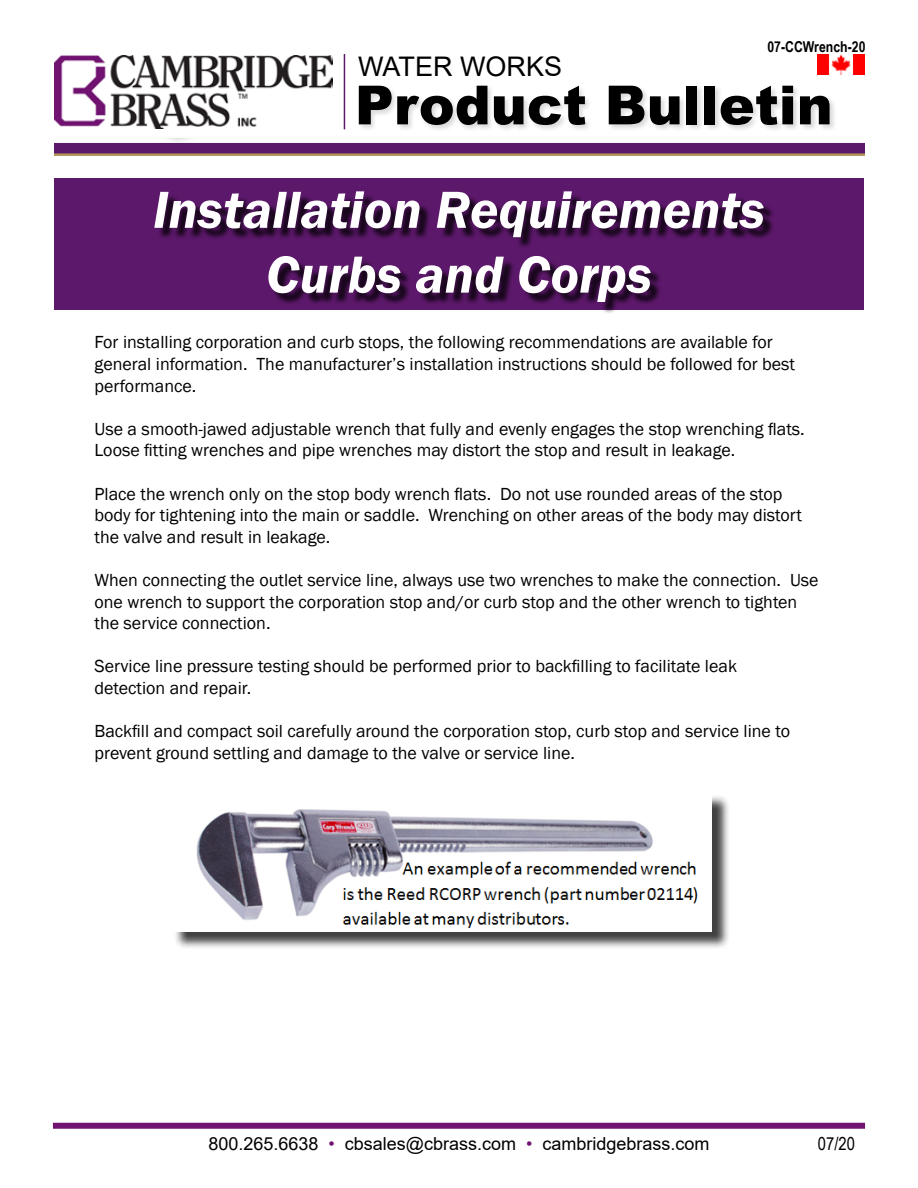
<style>
.page{position:relative;width:918px;height:1188px;background:#fff}
.page>*{position:absolute;margin:0;border:0;box-sizing:border-box;transform-origin:0 0}
.t1{font:italic 600 54px/64.8px "Franklin Gothic";color:#fff;text-align:center}
.t2{font:900 54px "Arial";color:#000}
.t3{font:27px "Arial";color:#000}
.t4{font:18px/21.6px "Franklin Gothic";color:#000}
.t5{font:18px "Arial";color:#000}
.t6{font:18px "Arial Narrow";color:#000}
.t7{font:700 15px "Arial Narrow";color:#000}
.s1{color:#711471}
</style>
<div class="page">
<svg style="left:54px;top:153px;width:811px;height:3px;background:#a6835c"></svg>
<div style="left:54px;top:178px;width:810px;height:132px;background:#5c186a"></div>
<div style="left:357px;top:84px;width:480px;height:48px;background:#000;opacity:.15"></div>
<div style="left:158px;top:194px;width:617px;height:120px;background:#000;opacity:.75"></div>
<img style="left:55px;top:55px;width:278px;height:74px">
<div style="left:53px;top:143px;width:814px;height:10px;background:#5c186a"></div>
<hr style="left:344px;top:54px;width:1px;height:75px;background:#5c186a">
<img style="left:818px;top:55px;width:47px;height:20px">
<div style="left:53px;top:1123px;width:812px;height:6px;background:#711471"></div>
<div style="left:25px;top:135px;width:29px;height:29px;background:#fff"></div>
<div style="left:865px;top:129px;width:18px;height:35px;background:#fff"></div>
<div style="left:173px;top:795px;width:557px;height:155px;background:#000;opacity:.75"></div>
<img style="left:173px;top:795px;width:539px;height:137px">
<p class="t7" style="left:767px;top:35px;width:100px">07-CCWrench-20</p>
<h2 class="t3" style="left:358px;top:47px;width:205px">WATER WORKS</h2>
<h1 class="t2" style="left:355px;top:66px;width:479px">Product Bulletin</h1>
<h1 class="t1" style="left:153px;top:177px;width:614px">Installation Requirements<br>Curbs and Corps</h1>
<p class="t4" style="left:94px;top:332px;width:702px">For installing corporation and curb stops, the following recommendations are available for general information. The manufacturer’s installation instructions should be followed for best performance.</p>
<p class="t4" style="left:94px;top:418px;width:712px">Use a smooth-jawed adjustable wrench that fully and evenly engages the stop wrenching flats.<br>Loose fitting wrenches and pipe wrenches may distort the stop and result in leakage.</p>
<p class="t4" style="left:94px;top:483px;width:709px">Place the wrench only on the stop body wrench flats. Do not use rounded areas of the stop body for tightening into the main or saddle. Wrenching on other areas of the body may distort the valve and result in leakage.</p>
<p class="t4" style="left:94px;top:570px;width:726px">When connecting the outlet service line, always use two wrenches to make the connection. Use one wrench to support the corporation stop and/or curb stop and the other wrench to tighten the service connection.</p>
<p class="t4" style="left:94px;top:656px;width:644px">Service line pressure testing should be performed prior to backfilling to facilitate leak detection and repair.</p>
<p class="t4" style="left:94px;top:721px;width:697px">Backfill and compact soil carefully around the corporation stop, curb stop and service line to prevent ground settling and damage to the valve or service line.</p>
<p class="t5" style="left:208px;top:1132px;width:503px">800.265.6638 <span class="s1">•</span> cbsales@cbrass.com <span class="s1">•</span> cambridgebrass.com</p>
<p class="t6" style="left:818px;top:1131px;width:38px">07/20</p>
</div>
